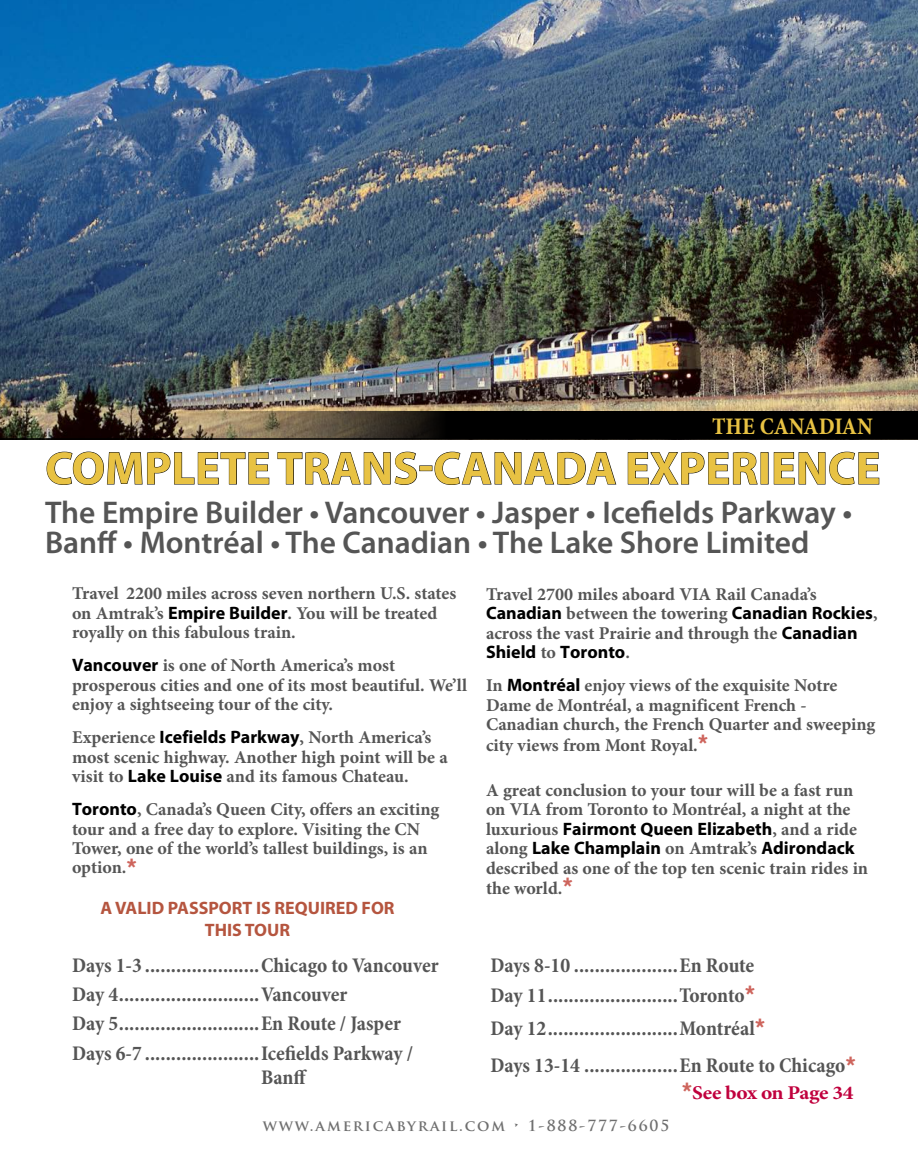
<style>
.page{position:relative;width:918px;height:1161px;background:#fff}
.page>*{position:absolute;margin:0;border:0;box-sizing:border-box;transform-origin:0 0}
.t1{font:700 46.5px "Myriad Pro";color:#e8c243}
.t2{font:600 31.5px/30px "Myriad Pro";color:#555}
.t3{font:700 condensed 24px "Minion Pro";color:#e8c243}
.t4{font:700 condensed 21px/29.4px "Minion Pro";letter-spacing:-.005em;color:#555}
.t5{font:700 19.5px "Minion Pro";letter-spacing:-.02em;color:#c0003d;scale:1.1 1}
.t6{font:700 18px/19.5px "Minion Pro";color:#555}
.t7{font:700 18px/19.5px "Myriad Pro";color:#000}
.t8{font:700 18px/21.6px "Myriad Pro";color:#b5553f;text-align:center}
.t9{font:700 15px "Trajan Pro";letter-spacing:.12em;color:#6f6f6f}
.s1{font-family:"Myriad Pro";color:#000}
.s2{font-family:"Helvetica";font-size:27px;color:#ce655d}
.s3{font-family:"Minion Pro";color:#555}
.s4{font-family:"Helvetica";font-stretch:normal;font-size:27px;color:#ce655d}
</style>
<div class="page">
<img style="left:0;top:0;width:918px;height:440px">
<svg style="left:47px;top:452px;width:222px;height:33px"></svg>
<svg style="left:277px;top:452px;width:140px;height:33px"></svg>
<div style="left:420px;top:466px;width:12px;height:5px;border:1px solid #000"></div>
<svg style="left:435px;top:452px;width:181px;height:33px"></svg>
<svg style="left:628px;top:452px;width:130px;height:33px"></svg>
<svg style="left:774px;top:452px;width:105px;height:33px"></svg>
<svg style="left:0;top:411px;width:918px;height:28px;background:#2c251d"></svg>
<h3 class="t3" style="left:712px;top:410px;width:162px">THE CANADIAN</h3>
<h1 class="t1" style="left:45px;top:438px;width:837px">COMPLETE TRANS-CANADA EXPERIENCE</h1>
<h2 class="t2" style="left:45px;top:497px;width:809px">The Empire Builder • Vancouver • Jasper • Icefields Parkway •<br>Banff • Montréal • The Canadian • The Lake Shore Limited</h2>
<p class="t6" style="left:72px;top:584px;width:386px">Travel 2200 miles across seven northern U.S. states on Amtrak’s <span class="s1">Empire Builder</span>. You will be treated royally on this fabulous train.</p>
<p class="t6" style="left:72px;top:656px;width:397px"><span class="s1">Vancouver</span> is one of North America’s most prosperous cities and one of its most beautiful. We’ll enjoy a sightseeing tour of the city.</p>
<p class="t6" style="left:72px;top:728px;width:377px">Experience <span class="s1">Icefields Parkway</span>, North America’s most scenic highway. Another high point will be a visit to <span class="s1">Lake Louise</span> and its famous Chateau.</p>
<p class="t6" style="left:72px;top:800px;width:369px"><span class="s1">Toronto</span>, Canada’s Queen City, offers an exciting tour and a free day to explore. Visiting the CN Tower, one of the world’s tallest buildings, is an option.<span class="s2">*</span></p>
<p class="t8" style="left:100px;top:896px;width:296px">A VALID PASSPORT IS REQUIRED FOR<br>THIS TOUR</p>
<p class="t4" style="left:72px;top:950px;width:368px">Days 1-3 ......................Chicago to Vancouver Day 4...........................Vancouver<br>Day 5...........................En Route / Jasper Days 6-7 ......................Icefields Parkway /</p>
<p class="t4" style="left:261px;top:1062px;width:48px">Banff</p>
<p class="t6" style="left:486px;top:584px;width:332px">Travel 2700 miles aboard VIA Rail Canada’s</p>
<p class="t7" style="left:486px;top:603px;width:393px">Canadian <span class="s3">between the towering</span> Canadian Rockies<span class="s3">,</span></p>
<p class="t6" style="left:486px;top:623px;width:373px">across the vast Prairie and through the <span class="s1">Canadian</span></p>
<p class="t7" style="left:486px;top:642px;width:145px">Shield <span class="s3">to</span> Toronto<span class="s3">.</span></p>
<p class="t6" style="left:486px;top:675px;width:391px">In <span class="s1">Montréal</span> enjoy views of the exquisite Notre Dame de Montréal, a magnificent French - Canadian church, the French Quarter and sweeping city views from Mont Royal.<span class="s2">*</span></p>
<p class="t6" style="left:486px;top:780px;width:369px">A great conclusion to your tour will be a fast run on VIA from Toronto to Montréal, a night at the</p>
<p class="t7" style="left:486px;top:818px;width:373px"><span class="s3">luxurious</span> Fairmont Queen Elizabeth<span class="s3">, and a ride along</span> Lake Champlain <span class="s3">on Amtrak’s</span> Adirondack</p>
<p class="t6" style="left:486px;top:858px;width:384px;line-height:20.4px">described as one of the top ten scenic train rides in the world.<span class="s2">*</span></p>
<p class="t4" style="left:491px;top:950px;width:266px;line-height:30.3px">Days 8-10 ....................En Route<br>Day 11.........................Toronto<span class="s4">*</span></p>
<p class="t4" style="left:490px;top:1010px;width:367px;line-height:36.3px">Day 12.........................Montréal<span class="s4">*<br></span>Days 13-14 ..................En Route to Chicago<span class="s4">*</span></p>
<p class="t5" style="left:682px;top:1079px;width:158px"><span class="s2">*</span>See box on Page 34</p>
<p class="t9" style="left:263px;top:1116px;width:408px">WWW.AMERICABYRAIL.COM • 1-888-777-6605</p>
</div>
